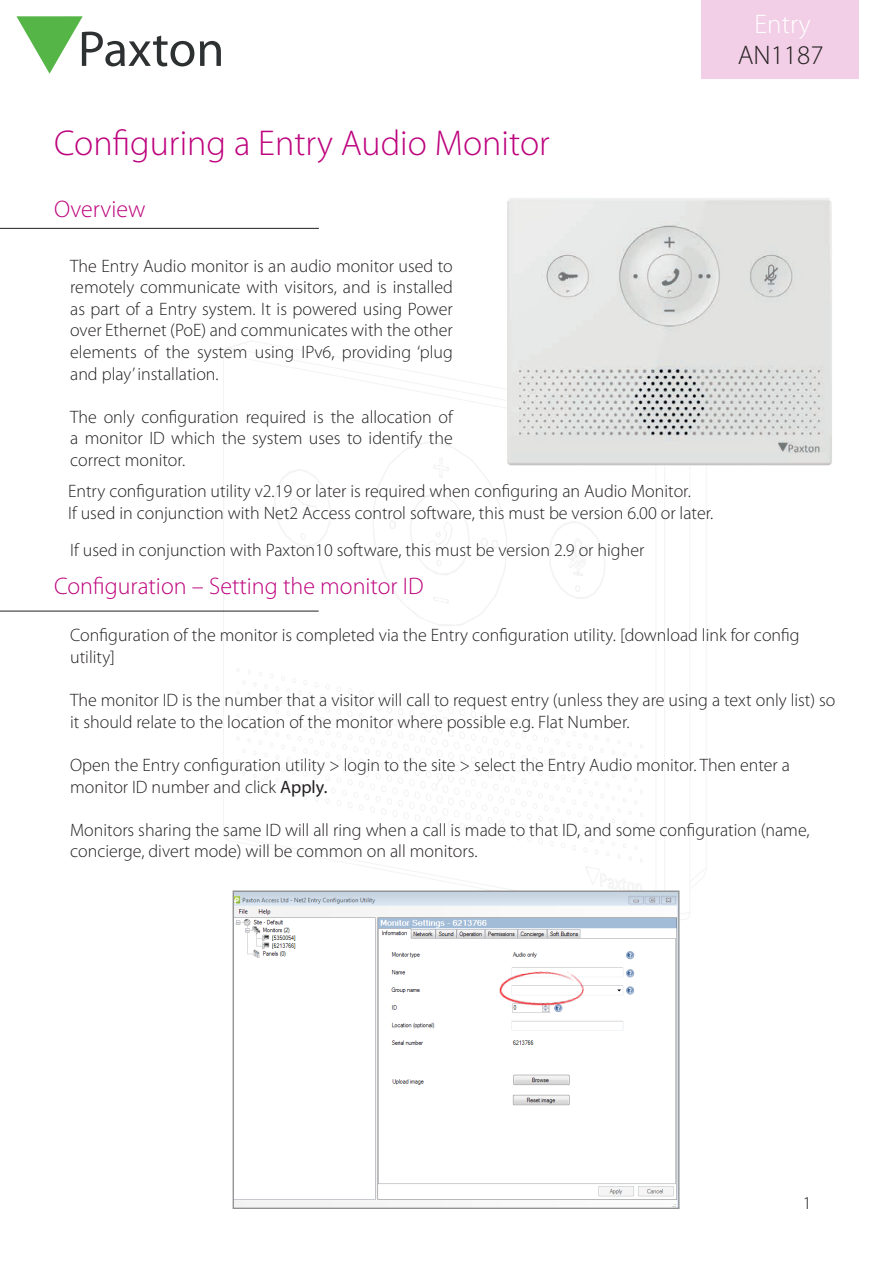
<style>
.page{position:relative;width:893px;height:1263px;background:#fff}
.page>*{position:absolute;margin:0;border:0;box-sizing:border-box;transform-origin:0 0}
.AN_Title{font:300 36px "Myriad Pro";color:#bd037d}
.AN_Title-2{font:300 27px "Myriad Pro";color:#231f20}
.AN_Title-3{font:300 27px "Myriad Pro";color:#fff}
.Section_title{font:300 24px "Myriad Pro";color:#bd037d}
.Text{font:300 18px/21.6px "Myriad Pro";color:#231f20}
.Text_-_8pt{font:300 18px "Myriad Pro";color:#231f20}
.s1{font-weight:400}
</style>
<div class="page">
<svg style="left:16px;top:16px;width:178px;height:58px"></svg>
<svg style="left:200px;top:41px;width:21px;height:25px"></svg>
<svg style="left:223px;top:341px;width:468px;height:581px"></svg>
<svg style="left:274px;top:407px;width:331px;height:219px"></svg>
<img style="left:351px;top:198px;width:481px;height:313px">
<hr style="left:0;top:228px;width:319px;height:1px;background:#231f20">
<hr style="left:0;top:611px;width:319px;height:1px;background:#231f20">
<div style="left:702px;top:0;width:157px;height:79px;background:#f2cfe6"></div>
<img style="left:235px;top:892px;width:442px;height:315px">
<div style="left:233px;top:890px;width:446px;height:319px;border:1px solid #919295"></div>
<img style="left:493px;top:950px;width:102px;height:78px">
<p class="AN_Title-3" style="left:755px;top:8px;width:58px">Entry</p>
<p class="AN_Title-2" style="left:738px;top:39px;width:87px">AN1187</p>
<p class="AN_Title" style="left:54px;top:121px;width:497px">Configuring a Entry Audio Monitor</p>
<p class="Section_title" style="left:54px;top:194px;width:93px">Overview</p>
<p class="Text" style="left:70px;top:255px;width:384px;text-align:justify">The Entry Audio monitor is an audio monitor used to remotely communicate with visitors, and is installed as part of a Entry system. It is powered using Power over Ethernet (PoE) and communicates with the other elements of the system using IPv6, providing ‘plug and play’ installation.</p>
<p class="Text" style="left:70px;top:406px;width:384px;text-align:justify">The only configuration required is the allocation of a monitor ID which the system uses to identify the correct monitor.</p>
<p class="Text" style="left:68px;top:480px;width:624px">Entry configuration utility v2.19 or later is required when configuring an Audio Monitor.</p>
<p class="Text" style="left:68px;top:502px;width:647px">If used in conjunction with Net2 Access control software, this must be version 6.00 or later.</p>
<p class="Text_-_8pt" style="left:70px;top:539px;width:576px">If used in conjunction with Paxton10 software, this must be version 2.9 or higher</p>
<p class="Section_title" style="left:54px;top:572px;width:371px">Configuration – Setting the monitor ID</p>
<p class="Text" style="left:70px;top:624px;width:731px">Configuration of the monitor is completed via the Entry configuration utility. [download link for config utility]</p>
<p class="Text" style="left:70px;top:689px;width:767px">The monitor ID is the number that a visitor will call to request entry (unless they are using a text only list) so it should relate to the location of the monitor where possible e.g. Flat Number.</p>
<p class="Text" style="left:70px;top:754px;width:721px">Open the Entry configuration utility &gt; login to the site &gt; select the Entry Audio monitor. Then enter a monitor ID number and click <span class="s1">Apply.</span></p>
<p class="Text" style="left:70px;top:819px;width:741px">Monitors sharing the same ID will all ring when a call is made to that ID, and some configuration (name, concierge, divert mode) will be common on all monitors.</p>
<p class="Text" style="left:803px;top:1192px;width:10px">1</p>
</div>
